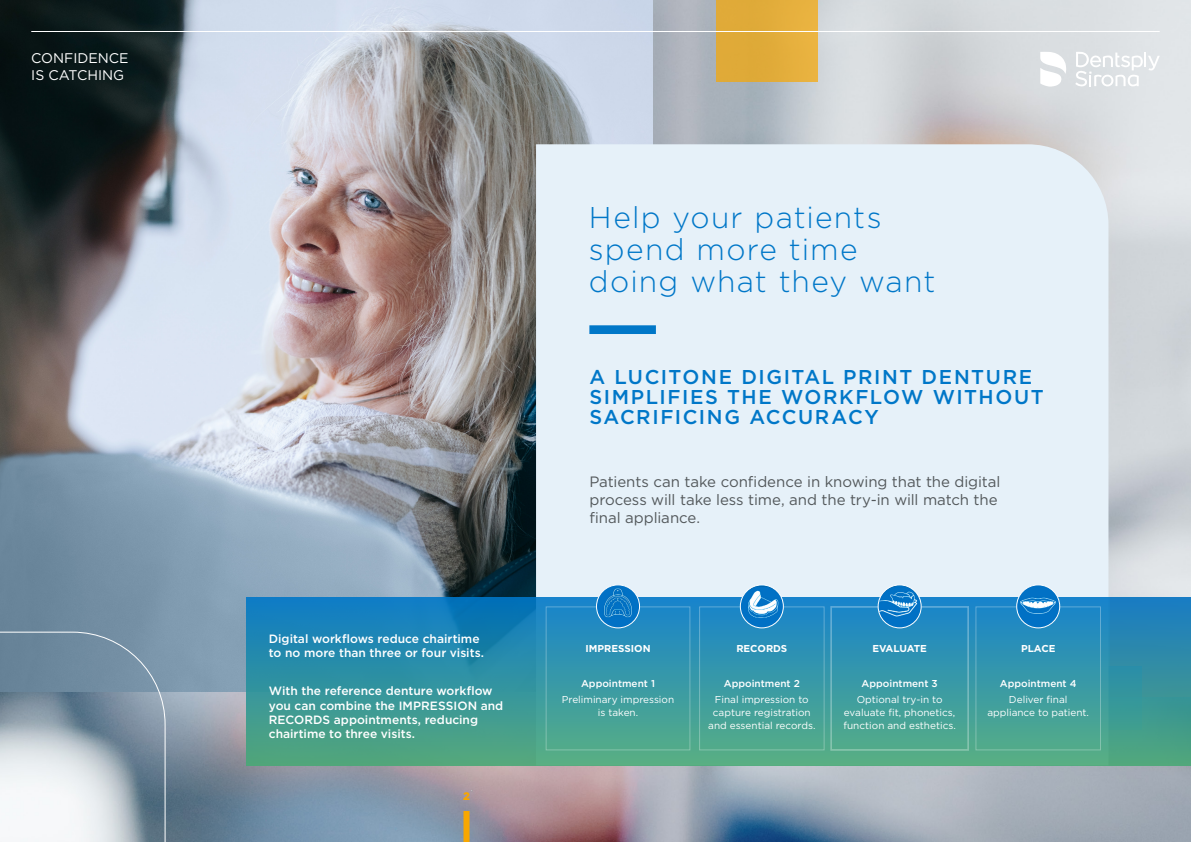
<style>
.page{position:relative;width:1191px;height:842px;background:#fff}
.page>*{position:absolute;margin:0;border:0;box-sizing:border-box;transform-origin:0 0}
.t1{font:300 30px/32px "Gotham";letter-spacing:.04em;color:#0077c8}
.t2{font:500 20px/20px "Gotham";letter-spacing:.08em;color:#0077c8}
.t3{font:15px/18px "Gotham";letter-spacing:-.005em;color:#53585b}
.t4{font:14px/16.8px "Gotham";color:#fff}
.t5{font:500 12px/14.4px "Gotham";color:#fff}
.t6{font:900 11px "Gotham";color:#f8a700}
.t7{font:10px/13px "Gotham";color:#fff;text-align:center}
.t8{font:500 10px "Gotham";color:#fff}
.t9{font:700 10px "Gotham";color:#fff}
.t10{font:700 10px "Gotham";letter-spacing:-.02em;color:#fff}
</style>
<div class="page">
<img style="left:166px;top:0;width:1025px;height:842px">
<div style="left:716px;top:0;width:101px;height:82px;background:#e0ab39"></div>
<img style="left:0;top:0;width:652px;height:691px">
<div style="left:536px;top:144px;width:572px;height:453px;background:#e6f1f9"></div>
<svg style="left:246px;top:597px;width:945px;height:168px;background:#3696a3"></svg>
<svg style="left:0;top:631px;width:166px;height:211px"></svg>
<div style="left:589px;top:325px;width:67px;height:9px;background:#0077c8"></div>
<svg style="left:830px;top:606px;width:138px;height:144px;background:#3999a8"></svg>
<img style="left:596px;top:585px;width:43px;height:43px;border-radius:22px">
<div style="left:596px;top:584px;width:44px;height:44px;border:1px solid #fff;border-radius:50%"></div>
<img style="left:878px;top:585px;width:43px;height:43px;border-radius:21px">
<div style="left:877px;top:584px;width:44px;height:44px;border:1px solid #fff;border-radius:50%"></div>
<img style="left:740px;top:585px;width:43px;height:43px;border-radius:22px">
<div style="left:740px;top:584px;width:44px;height:44px;border:1px solid #fff;border-radius:50%"></div>
<img style="left:1016px;top:585px;width:43px;height:43px;border-radius:22px">
<div style="left:1016px;top:584px;width:44px;height:44px;border:1px solid #fff;border-radius:50%"></div>
<hr style="left:31px;top:31px;width:1128px;height:1px;background:#fff">
<svg style="left:1040px;top:52px;width:26px;height:35px"></svg>
<svg style="left:1075px;top:52px;width:84px;height:35px"></svg>
<div style="left:463px;top:811px;width:6px;height:31px;background:#f8a700"></div>
<h3 class="t4" style="left:31px;top:49px;width:99px">CONFIDENCE<br>IS CATCHING</h3>
<p class="t5" style="left:269px;top:631px;width:217px">Digital workflows reduce chairtime to no more than three or four visits.</p>
<p class="t5" style="left:269px;top:684px;width:236px">With the reference denture workflow you can combine the IMPRESSION and<br>RECORDS appointments, reducing chairtime to three visits.</p>
<p class="t6" style="left:463px;top:789px;width:8px">2</p>
<h1 class="t1" style="left:589px;top:200px;width:348px">Help your patients spend more time doing what they want</h1>
<h2 class="t2" style="left:589px;top:367px;width:456px">A LUCITONE DIGITAL PRINT DENTURE<br>SIMPLIFIES THE WORKFLOW WITHOUT<br>SACRIFICING ACCURACY</h2>
<h3 class="t3" style="left:589px;top:473px;width:412px">Patients can take confidence in knowing that the digital process will take less time, and the try-in will match the final appliance.</h3>
<p class="t9" style="left:585px;top:642px;width:67px">IMPRESSION</p>
<p class="t9" style="left:736px;top:642px;width:52px">RECORDS</p>
<p class="t10" style="left:872px;top:642px;width:56px">EVALUATE</p>
<p class="t9" style="left:1021px;top:642px;width:36px">PLACE</p>
<p class="t8" style="left:581px;top:677px;width:75px">Appointment 1</p>
<p class="t7" style="left:562px;top:693px;width:114px">Preliminary impression is taken.</p>
<p class="t8" style="left:724px;top:677px;width:78px">Appointment 2</p>
<p class="t7" style="left:708px;top:693px;width:109px">Final impression to capture registration and essential records.</p>
<p class="t8" style="left:861px;top:677px;width:78px">Appointment 3</p>
<p class="t7" style="left:843px;top:693px;width:114px">Optional try-in to evaluate fit, phonetics, function and esthetics.</p>
<p class="t8" style="left:999px;top:677px;width:78px">Appointment 4</p>
<p class="t7" style="left:987px;top:693px;width:103px">Deliver final appliance to patient.</p>
</div>
